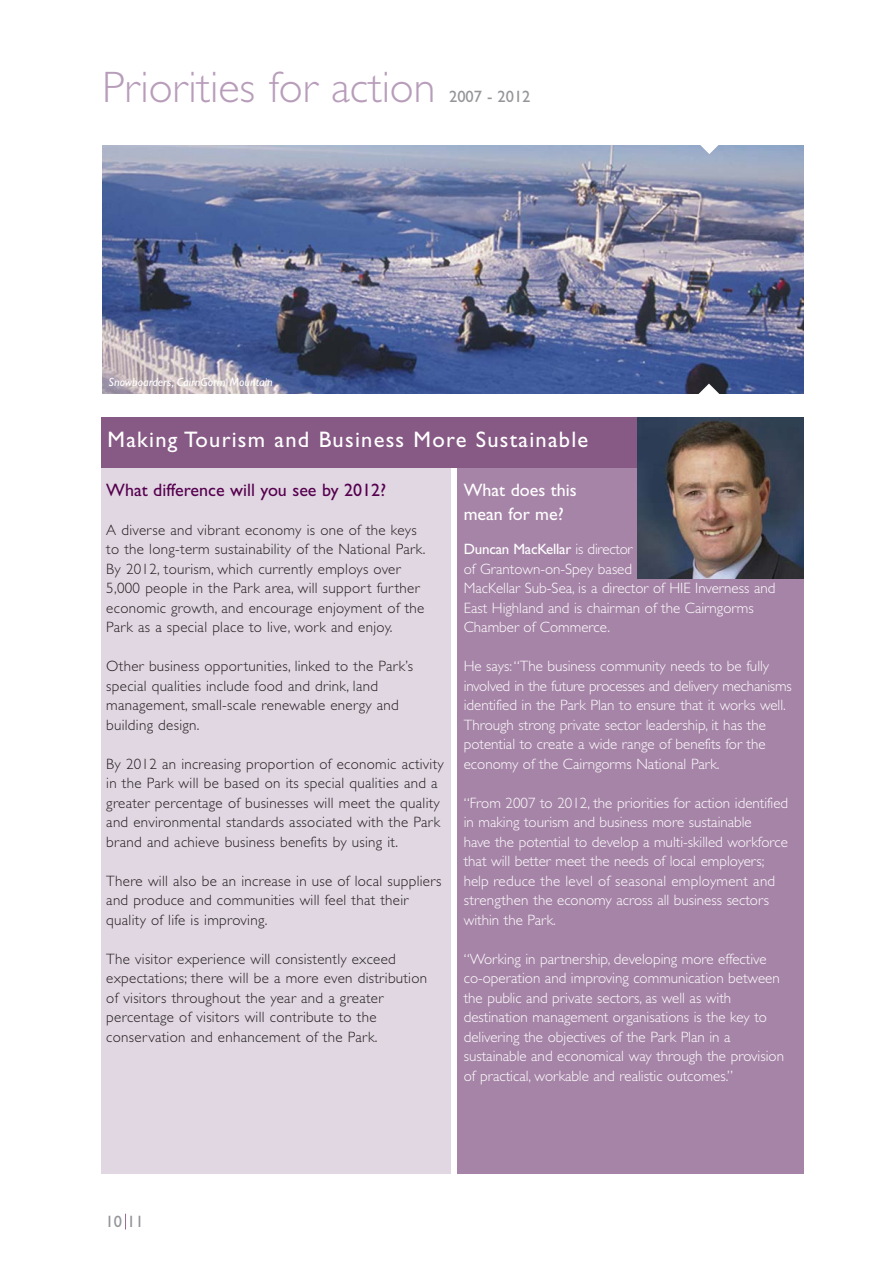
<style>
.page{position:relative;width:893px;height:1263px;background:#fff}
.page>*{position:absolute;margin:0;border:0;box-sizing:border-box;transform-origin:0 0}
.t1{font:300 44.25px "Gill Sans";color:#b89dba}
.t2{font:22.5px "Gill Sans";letter-spacing:.055em;color:#fff}
.t3{font:18px "Gill Sans";color:#56004e}
.t4{font:18px/24px "Gill Sans";color:#fff}
.t5{font:16.5px "Gill Sans";color:#939598}
.t6{font:300 15px/19.5px "Gill Sans";color:#fff}
.t7{font:300 15px/19.5px "Gill Sans";letter-spacing:.02em;color:#231f20}
.t8{font:italic 12px "Gill Sans";color:#fff}
.s1{font-weight:400}
</style>
<div class="page">
<svg style="left:125px;top:1214px;width:1px;height:15px"></svg>
<div style="left:101px;top:443px;width:350px;height:731px;background:#e1d7e3"></div>
<div style="left:457px;top:443px;width:347px;height:731px;background:#a684a7"></div>
<div style="left:101px;top:417px;width:702px;height:51px;background:#875985"></div>
<img style="left:102px;top:146px;width:701px;height:248px">
<svg style="left:697px;top:384px;width:24px;height:10px"></svg>
<img style="left:637px;top:417px;width:166px;height:161px">
<svg style="left:698px;top:145px;width:23px;height:9px"></svg>
<h1 class="t1" style="left:102px;top:72px;width:335px">Priorities for action</h1>
<p class="t5" style="left:449px;top:91px;width:83px">2007 - 2012</p>
<p class="t8" style="left:109px;top:377px;width:166px">Snowboarders, CairnGorm Mountain</p>
<h2 class="t2" style="left:108px;top:432px;width:482px">Making Tourism and Business More Sustainable</h2>
<p class="t3" style="left:106px;top:483px;width:281px">What difference will you see by 2012?</p>
<p class="t7" style="left:106px;top:521px;width:320px">A diverse and vibrant economy is one of the keys to the long-term sustainability of the National Park.<br>By 2012, tourism, which currently employs over 5,000 people in the Park area, will support further economic growth, and encourage enjoyment of the Park as a special place to live, work and enjoy.</p>
<p class="t7" style="left:106px;top:658px;width:308px">Other business opportunities, linked to the Park’s special qualities include food and drink, land management, small-scale renewable energy and building design.</p>
<p class="t7" style="left:106px;top:755px;width:339px">By 2012 an increasing proportion of economic activity in the Park will be based on its special qualities and a greater percentage of businesses will meet the quality and environmental standards associated with the Park brand and achieve business benefits by using it.</p>
<p class="t7" style="left:106px;top:872px;width:337px">There will also be an increase in use of local suppliers and produce and communities will feel that their quality of life is improving.</p>
<p class="t7" style="left:106px;top:950px;width:322px">The visitor experience will consistently exceed expectations; there will be a more even distribution of visitors throughout the year and a greater percentage of visitors will contribute to the conservation and enhancement of the Park.</p>
<p class="t4" style="left:464px;top:480px;width:114px">What does this mean for me?</p>
<p class="t6" style="left:464px;top:541px;width:313px"><span class="s1">Duncan MacKellar</span> is director<br>of Grantown-on-Spey based<br>MacKellar Sub-Sea, is a director of HIE Inverness and East Highland and is chairman of the Cairngorms Chamber of Commerce.</p>
<p class="t6" style="left:464px;top:658px;width:329px">He says:“The business community needs to be fully involved in the future processes and delivery mechanisms identified in the Park Plan to ensure that it works well.<br>Through strong private sector leadership, it has the potential to create a wide range of benefits for the economy of the Cairngorms National Park.</p>
<p class="t6" style="left:464px;top:795px;width:326px">“From 2007 to 2012, the priorities for action identified in making tourism and business more sustainable<br>have the potential to develop a multi-skilled workforce that will better meet the needs of local employers; help reduce the level of seasonal employment and strengthen the economy across all business sectors within the Park.</p>
<p class="t6" style="left:464px;top:951px;width:322px">“Working in partnership, developing more effective co-operation and improving communication between the public and private sectors, as well as with destination management organisations is the key to delivering the objectives of the Park Plan in a sustainable and economical way through the provision of practical, workable and realistic outcomes.”</p>
<p class="t5" style="left:106px;top:1216px;width:40px">10 11</p>
</div>
